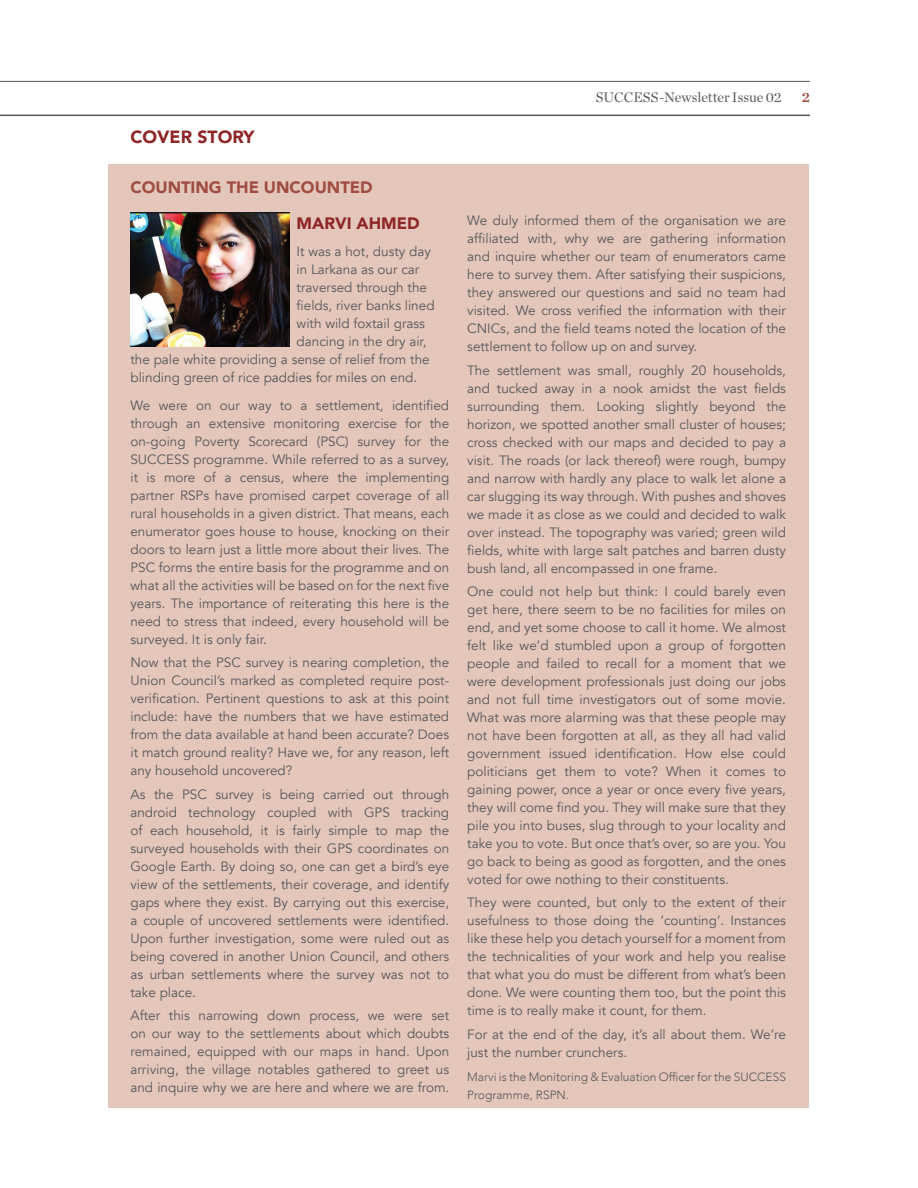
<style>
.page{position:relative;width:918px;height:1188px;background:#fff}
.page>*{position:absolute;margin:0;border:0;box-sizing:border-box;transform-origin:0 0}
.t1{font:900 17.7px "Avenir";color:#8f2627}
.t2{font:900 16.5px "Avenir";color:#a04d41}
.t3{font:900 16.5px "Avenir";color:#8f2627}
.t4{font:13.95px "Chronicle Deck";color:#57585a}
.t5{font:700 13.95px "Chronicle Deck";color:#a04d41}
.t6{font:13.5px/18px "Avenir";color:#57585a;text-align:justify}
.t7{font:300 12px/18px "Avenir";color:#57585a}
</style>
<div class="page">
<hr style="left:0;top:81px;width:810px;height:1px;background:#57585a">
<hr style="left:0;top:115px;width:810px;height:1px;background:#57585a">
<div style="left:108px;top:164px;width:700px;height:944px;background:#e5c6bb"></div>
<img style="left:130px;top:212px;width:160px;height:134px">
<h1 class="t1" style="left:130px;top:122px;width:126px">COVER STORY</h1>
<p class="t2" style="left:130px;top:173px;width:244px">COUNTING THE UNCOUNTED</p>
<p class="t3" style="left:297px;top:209px;width:125px">MARVI AHMED</p>
<p class="t6" style="left:297px;top:243px;width:136px">It was a hot, dusty day</p>
<p class="t6" style="left:297px;top:261px;width:124px">in Larkana as our car</p>
<p class="t6" style="left:297px;top:279px;width:132px">traversed through the</p>
<p class="t6" style="left:297px;top:297px;width:139px">fields, river banks lined</p>
<p class="t6" style="left:297px;top:315px;width:130px">with wild foxtail grass</p>
<p class="t6" style="left:297px;top:333px;width:131px">dancing in the dry air,</p>
<p class="t6" style="left:130px;top:351px;width:301px">the pale white providing a sense of relief from the</p>
<p class="t6" style="left:130px;top:369px;width:288px">blinding green of rice paddies for miles on end.</p>
<p class="t6" style="left:130px;top:397px;width:320px">We were on our way to a settlement, identified through an extensive monitoring exercise for the on-going Poverty Scorecard (PSC) survey for the SUCCESS programme. While referred to as a survey, it is more of a census, where the implementing partner RSPs have promised carpet coverage of all rural households in a given district. That means, each enumerator goes house to house, knocking on their doors to learn just a little more about their lives. The PSC forms the entire basis for the programme and on what all the activities will be based on for the next five years. The importance of reiterating this here is the need to stress that indeed, every household will be surveyed. It is only fair.</p>
<p class="t6" style="left:130px;top:654px;width:320px">Now that the PSC survey is nearing completion, the Union Council’s marked as completed require post&shy;verification. Pertinent questions to ask at this point include: have the numbers that we have estimated from the data available at hand been accurate? Does it match ground reality? Have we, for any reason, left any household uncovered?</p>
<p class="t6" style="left:130px;top:785px;width:320px">As the PSC survey is being carried out through android technology coupled with GPS tracking of each household, it is fairly simple to map the surveyed households with their GPS coordinates on Google Earth. By doing so, one can get a bird’s eye view of the settlements, their coverage, and identify gaps where they exist. By carrying out this exercise, a couple of uncovered settlements were identified.<br>Upon further investigation, some were ruled out as being covered in another Union Council, and others as urban settlements where the survey was not to take place.</p>
<p class="t6" style="left:130px;top:1007px;width:320px">After this narrowing down process, we were set on our way to the settlements about which doubts remained, equipped with our maps in hand. Upon arriving, the village notables gathered to greet us and inquire why we are here and where we are from.</p>
<p class="t4" style="left:596px;top:86px;width:187px">SUCCESS-Newsletter Issue 02</p>
<p class="t5" style="left:802px;top:86px;width:10px">2</p>
<p class="t6" style="left:467px;top:212px;width:320px">We duly informed them of the organisation we are affiliated with, why we are gathering information and inquire whether our team of enumerators came here to survey them. After satisfying their suspicions, they answered our questions and said no team had visited. We cross verified the information with their CNICs, and the field teams noted the location of the settlement to follow up on and survey.</p>
<p class="t6" style="left:467px;top:361px;width:320px">The settlement was small, roughly 20 households, and tucked away in a nook amidst the vast fields surrounding them. Looking slightly beyond the horizon, we spotted another small cluster of houses; cross checked with our maps and decided to pay a visit. The roads (or lack thereof) were rough, bumpy and narrow with hardly any place to walk let alone a car slugging its way through. With pushes and shoves we made it as close as we could and decided to walk over instead. The topography was varied; green wild fields, white with large salt patches and barren dusty bush land, all encompassed in one frame.</p>
<p class="t6" style="left:467px;top:583px;width:320px">One could not help but think: I could barely even get here, there seem to be no facilities for miles on end, and yet some choose to call it home. We almost felt like we’d stumbled upon a group of forgotten people and failed to recall for a moment that we were development professionals just doing our jobs and not full time investigators out of some movie.<br>What was more alarming was that these people may not have been forgotten at all, as they all had valid government issued identification. How else could politicians get them to vote? When it comes to gaining power, once a year or once every five years, they will come find you. They will make sure that they pile you into buses, slug through to your locality and take you to vote. But once that’s over, so are you. You go back to being as good as forgotten, and the ones voted for owe nothing to their constituents.</p>
<p class="t6" style="left:467px;top:894px;width:320px">They were counted, but only to the extent of their usefulness to those doing the ‘counting’. Instances like these help you detach yourself for a moment from the technicalities of your work and help you realise that what you do must be different from what’s been done. We were counting them too, but the point this time is to really make it count, for them.</p>
<p class="t6" style="left:467px;top:1025px;width:320px">For at the end of the day, it’s all about them. We’re just the number crunchers.</p>
<p class="t7" style="left:467px;top:1068px;width:320px">Marvi is the Monitoring &amp; Evaluation Officer for the SUCCESS<br>Programme, RSPN.</p>
</div>
